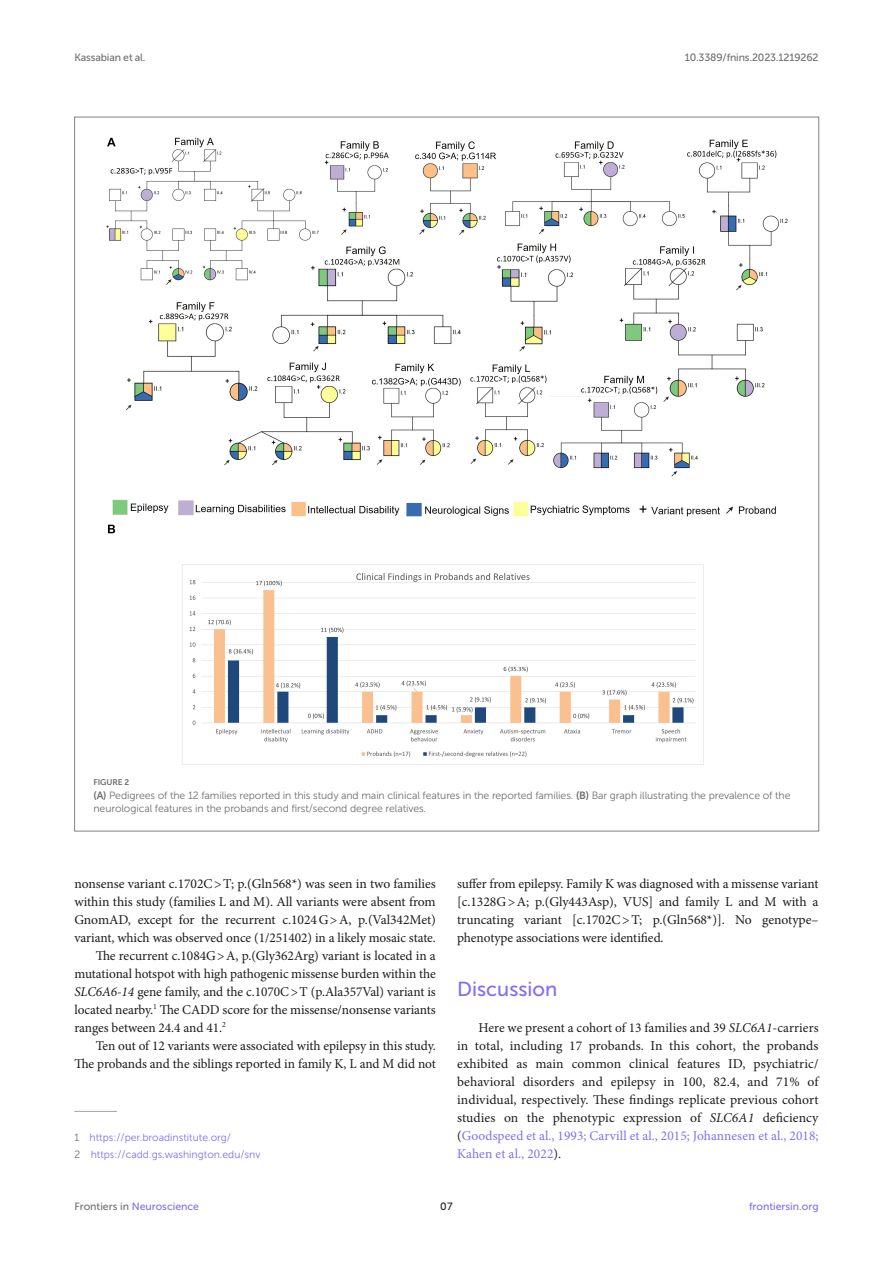
<style>
.page{position:relative;width:893px;height:1263px;background:#fff}
.page>*{position:absolute;margin:0;border:0;box-sizing:border-box;transform-origin:0 0}
.TEXT{font:20.25px "Museo Sans 500";color:#856df0}
.TEXT-2{font:13.5px/18px "Minion Pro";letter-spacing:-.005em;color:#1b1c1b;text-align:justify}
.TEXT_FLUSH{font:13.5px/18px "Minion Pro";letter-spacing:-.005em;color:#1b1c1b;text-align:justify}
.TEXT_FLUSH-2{font:13.5px "Minion Pro";letter-spacing:.005em;color:#856df0}
.FIG_LEG{font:10.5px/13.5px "Museo Sans 300";letter-spacing:-.01em;color:#706f70}
.FOOTNOTE{font:10.5px "Museo Sans 300";color:#856df0}
.t1{font:10.5px "Museo Sans 500";letter-spacing:-.015em;color:#706f70}
.t2{font:10.5px "Museo Sans 500";color:#856df0}
.t3{font:10.5px "Museo Sans 500";color:#1b1c1b}
.FIG_HD{font:8.25px "Museo Sans 700";letter-spacing:-.01em;color:#706f70}
.s1{font-family:"Museo Sans 700"}
.s2{font-style:italic}
.s3{color:#706f70}
.s4{color:#856df0}
.s5{color:#1b1c1b}
</style>
<div class="page">
<hr style="left:74px;top:1111px;width:43px;height:1px;background:#a2a3a3">
<img style="left:106px;top:137px;width:682px;height:628px">
<p class="t1" style="left:74px;top:51px;width:73px">Kassabian et al.</p>
<p class="t1" style="left:685px;top:51px;width:135px">10.3389/fnins.2023.1219262</p>
<p class="FIG_HD" style="left:94px;top:778px;width:37px">FIGURE 2</p>
<p class="FIG_LEG" style="left:94px;top:788px;width:698px"><span class="s1">(A)</span> Pedigrees of the 12 families reported in this study and main clinical features in the reported families. <span class="s1">(B)</span> Bar graph illustrating the prevalence of the neurological features in the probands and first/second degree relatives.</p>
<p class="TEXT_FLUSH" style="left:74px;top:875px;width:363px">nonsense variant c.1702C&gt;T; p.(Gln568*) was seen in two families within this study (families L and M). All variants were absent from GnomAD, except for the recurrent c.1024G&gt;A, p.(Val342Met) variant, which was observed once (1/251402) in a likely mosaic state.</p>
<p class="TEXT-2" style="left:96px;top:947px;width:342px">The recurrent c.1084G&gt;A, p.(Gly362Arg) variant is located in a</p>
<p class="TEXT-2" style="left:74px;top:965px;width:363px">mutational hotspot with high pathogenic missense burden within the</p>
<p class="TEXT-2" style="left:74px;top:983px;width:363px"><span class="s2">SLC6A6-14</span> gene family, and the c.1070C&gt;T (p.Ala357Val) variant is</p>
<p class="TEXT-2" style="left:74px;top:1001px;width:363px">located nearby.<sup>1</sup> The CADD score for the missense/nonsense variants</p>
<p class="TEXT-2" style="left:74px;top:1019px;width:153px">ranges between 24.4 and 41.<sup>2</sup></p>
<p class="TEXT-2" style="left:96px;top:1037px;width:342px">Ten out of 12 variants were associated with epilepsy in this study.</p>
<p class="TEXT-2" style="left:74px;top:1055px;width:363px">The probands and the siblings reported in family K, L and M did not</p>
<p class="FOOTNOTE" style="left:74px;top:1132px;width:158px"><span class="s3">1</span> https://per.broadinstitute.org/</p>
<p class="FOOTNOTE" style="left:74px;top:1149px;width:187px"><span class="s3">2</span> https://cadd.gs.washington.edu/snv</p>
<p class="TEXT-2" style="left:457px;top:875px;width:363px">suffer from epilepsy. Family K was diagnosed with a missense variant [c.1328G&gt;A; p.(Gly443Asp), VUS] and family L and M with a truncating variant [c.1702C&gt;T; p.(Gln568*)]. No genotype– phenotype associations were identified.</p>
<p class="TEXT" style="left:457px;top:978px;width:102px">Discussion</p>
<p class="TEXT-2" style="left:457px;top:1019px;width:363px;text-indent:21px">Here we present a cohort of 13 families and 39 <span class="s2">SLC6A1</span>-carriers in total, including 17 probands. In this cohort, the probands exhibited as main common clinical features ID, psychiatric/ behavioral disorders and epilepsy in 100, 82.4, and 71% of individual, respectively. These findings replicate previous cohort studies on the phenotypic expression of <span class="s2">SLC6A1</span> deficiency (<span class="s4">Goodspeed et al., 1993; Carvill et al., 2015; Johannesen et al., 2018;</span></p>
<p class="TEXT_FLUSH-2" style="left:457px;top:1145px;width:106px">Kahen et al., 2022<span class="s5">).</span></p>
<p class="t2" style="left:74px;top:1200px;width:126px"><span class="s3">Frontiers in</span> Neuroscience</p>
<p class="t3" style="left:440px;top:1200px;width:14px">07</p>
<p class="t2" style="left:749px;top:1200px;width:71px">frontiersin.org</p>
</div>
